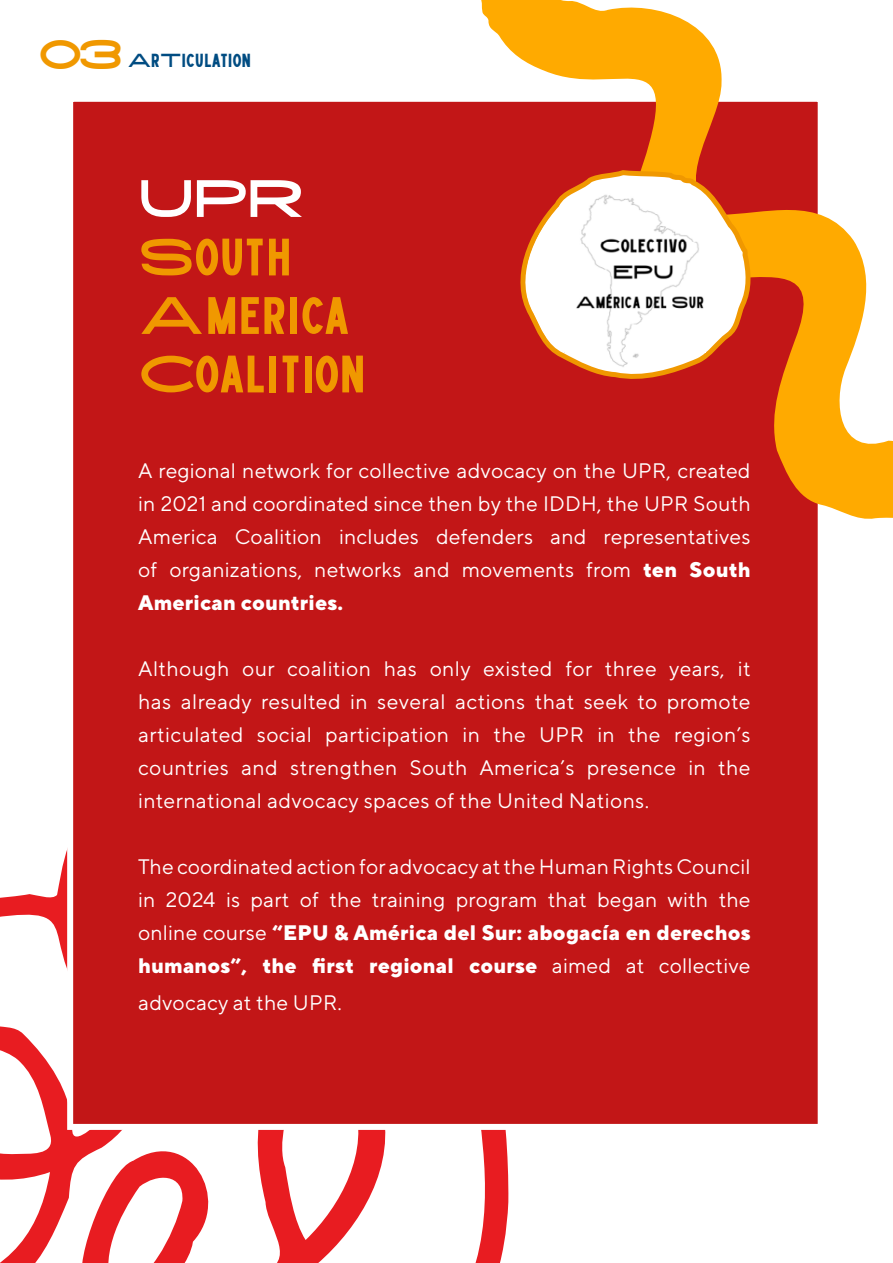
<style>
.page{position:relative;width:893px;height:1263px;background:#fff}
.page>*{position:absolute;margin:0;border:0;box-sizing:border-box;transform-origin:0 0}
.t1{font:52.5px/58.5px "High Cruiser";color:#f09800}
.t2{font:52.5px "High Cruiser";color:#fff}
.t3{font:21px/33px "TT Norms Pro";letter-spacing:.01em;color:#fff;text-align:justify}
.t4{font:18.9px "High Cruiser";color:#004c82}
.s1{font-size:41.55px;color:#f09800}
.s2{font-weight:800}
</style>
<div class="page">
<svg style="left:0;top:850px;width:509px;height:413px"></svg>
<div style="left:67px;top:96px;width:757px;height:1034px;background:#c21617;border:6px solid #fff"></div>
<svg style="left:472px;top:0;width:421px;height:522px"></svg>
<svg style="left:511px;top:168px;width:239px;height:212px"></svg>
<svg style="left:515px;top:176px;width:228px;height:200px"></svg>
<svg style="left:536px;top:190px;width:192px;height:183px;background:#eeded8"></svg>
<p class="t4" style="left:38px;top:49px;width:214px"><span class="s1">03</span> ARTICULATION</p>
<h1 class="t2" style="left:138px;top:167px;width:168px">UPR</h1>
<h1 class="t1" style="left:138px;top:229px;width:229px">SOUTH<br>AMERICA<br>COALITION</h1>
<p class="t3" style="left:138px;top:454px;width:614px">A regional network for collective advocacy on the UPR, created in 2021 and coordinated since then by the IDDH, the UPR South America Coalition includes defenders and representatives of organizations, networks and movements from <span class="s2">ten South American countries.</span></p>
<p class="t3" style="left:138px;top:652px;width:614px">Although our coalition has only existed for three years, it has already resulted in several actions that seek to promote articulated social participation in the UPR in the region’s countries and strengthen South America’s presence in the international advocacy spaces of the United Nations.</p>
<p class="t3" style="left:138px;top:850px;width:614px">The coordinated action for advocacy at the Human Rights Council in 2024 is part of the training program that began with the online course <span class="s2">“EPU &amp; América del Sur: abogacía en derechos humanos”, the first regional course</span> aimed at collective</p>
<p class="t3" style="left:138px;top:985px;width:205px">advocacy at the UPR.</p>
</div>
